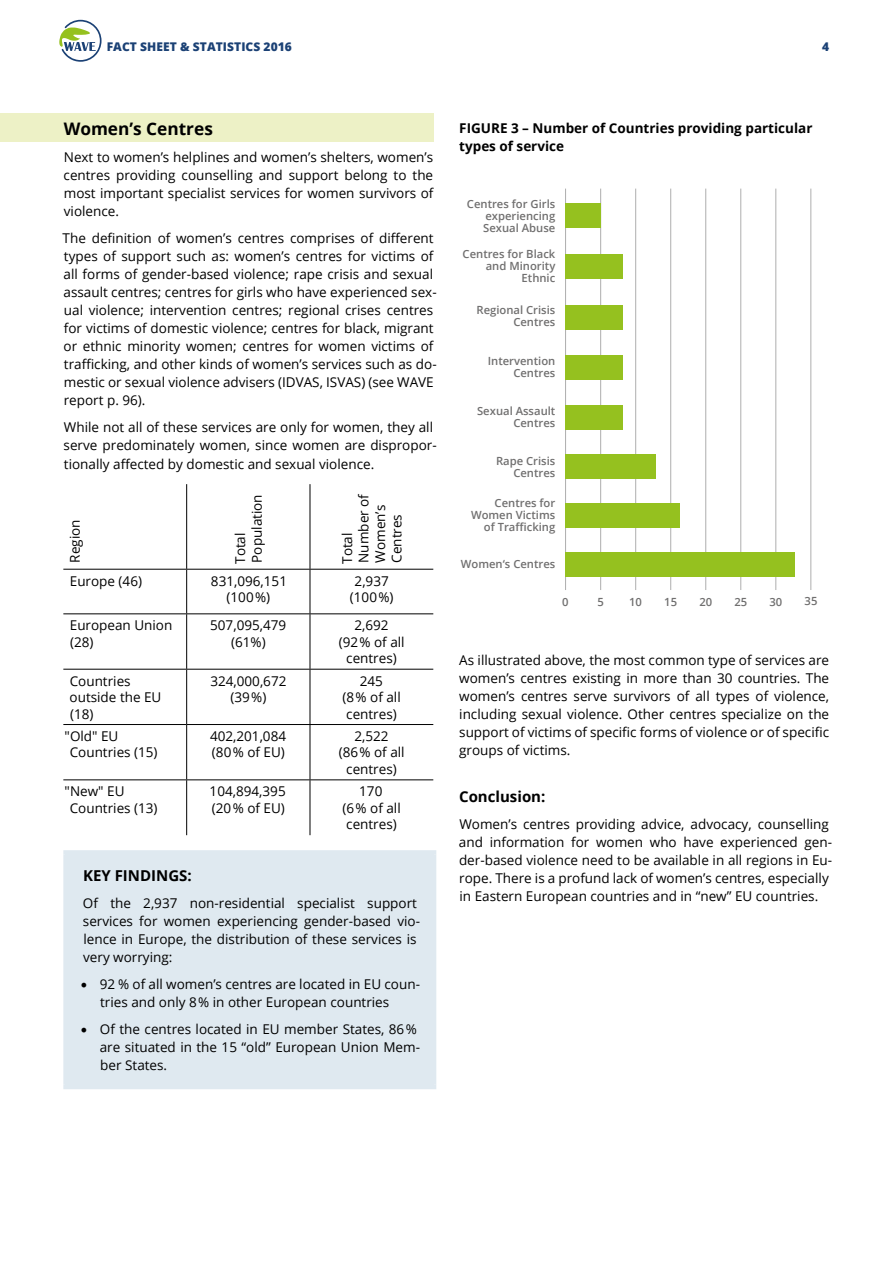
<style>
.page{position:relative;width:893px;height:1263px;background:#fff}
.page>*{position:absolute;margin:0;border:0;box-sizing:border-box;transform-origin:0 0}
.t1{font:700 17.25px "Open Sans";color:#000}
.t2{font:700 15px "Open Sans";color:#000}
.t3{font:13.5px/18px "Open Sans";color:#000}
.t4{font:700 13.5px/18px "Open Sans";color:#000}
.t5{font:800 12px "Open Sans";letter-spacing:.005em;color:#1b4175}
.t6{font:600 11.25px/12px "Open Sans";color:#706f6f;text-align:right}
.s1{font-family:"Minion Pro";font-size:18px}
</style>
<div class="page">
<svg style="left:59px;top:20px;width:43px;height:42px"></svg>
<div style="left:0;top:114px;width:434px;height:28px;background:#edf1c6"></div>
<hr style="left:186px;top:484px;width:1px;height:85px;background:#000">
<hr style="left:310px;top:484px;width:1px;height:85px;background:#000">
<hr style="left:63px;top:569px;width:124px;height:1px;background:#000">
<hr style="left:187px;top:569px;width:123px;height:1px;background:#000">
<hr style="left:186px;top:570px;width:1px;height:43px;background:#000">
<hr style="left:310px;top:569px;width:123px;height:1px;background:#000">
<hr style="left:310px;top:570px;width:1px;height:43px;background:#000">
<hr style="left:63px;top:613px;width:124px;height:1px;background:#000">
<hr style="left:187px;top:613px;width:123px;height:1px;background:#000">
<hr style="left:186px;top:614px;width:1px;height:55px;background:#000">
<hr style="left:310px;top:613px;width:123px;height:1px;background:#000">
<hr style="left:310px;top:614px;width:1px;height:55px;background:#000">
<hr style="left:63px;top:669px;width:124px;height:1px;background:#000">
<hr style="left:187px;top:669px;width:123px;height:1px;background:#000">
<hr style="left:186px;top:669px;width:1px;height:55px;background:#000">
<hr style="left:310px;top:669px;width:123px;height:1px;background:#000">
<hr style="left:310px;top:669px;width:1px;height:55px;background:#000">
<hr style="left:63px;top:724px;width:124px;height:1px;background:#000">
<hr style="left:187px;top:724px;width:123px;height:1px;background:#000">
<hr style="left:186px;top:725px;width:1px;height:54px;background:#000">
<hr style="left:310px;top:724px;width:123px;height:1px;background:#000">
<hr style="left:310px;top:725px;width:1px;height:54px;background:#000">
<hr style="left:63px;top:779px;width:124px;height:1px;background:#000">
<hr style="left:187px;top:779px;width:123px;height:1px;background:#000">
<hr style="left:186px;top:780px;width:1px;height:55px;background:#000">
<hr style="left:310px;top:779px;width:123px;height:1px;background:#000">
<hr style="left:310px;top:780px;width:1px;height:55px;background:#000">
<div style="left:66px;top:852px;width:368px;height:235px;background:#dfe9f0"></div>
<div style="left:63px;top:850px;width:373px;height:5px;background:#dfe9f0"></div>
<div style="left:63px;top:855px;width:5px;height:230px;background:#dfe9f0"></div>
<hr style="left:432px;top:855px;width:4px;height:230px;background:#dfe9f0">
<hr style="left:63px;top:1085px;width:373px;height:4px;background:#dfe9f0">
<hr style="left:565px;top:189px;width:1px;height:401px;background:#aeaeae">
<hr style="left:600px;top:189px;width:1px;height:401px;background:#aeaeae">
<hr style="left:635px;top:189px;width:1px;height:401px;background:#aeaeae">
<hr style="left:670px;top:189px;width:1px;height:401px;background:#aeaeae">
<hr style="left:705px;top:189px;width:1px;height:401px;background:#aeaeae">
<hr style="left:740px;top:189px;width:1px;height:401px;background:#aeaeae">
<hr style="left:775px;top:189px;width:1px;height:401px;background:#aeaeae">
<hr style="left:810px;top:189px;width:1px;height:401px;background:#aeaeae">
<div style="left:565px;top:203px;width:36px;height:25px;background:#95c11f"></div>
<div style="left:565px;top:254px;width:58px;height:24px;background:#95c11f"></div>
<div style="left:565px;top:305px;width:58px;height:25px;background:#95c11f"></div>
<div style="left:565px;top:355px;width:58px;height:25px;background:#95c11f"></div>
<div style="left:565px;top:405px;width:58px;height:25px;background:#95c11f"></div>
<div style="left:565px;top:455px;width:91px;height:24px;background:#95c11f"></div>
<div style="left:565px;top:503px;width:115px;height:24px;background:#95c11f"></div>
<div style="left:565px;top:552px;width:230px;height:25px;background:#95c11f"></div>
<p class="t5" style="left:107px;top:37px;width:187px">FACT SHEET &amp; STATISTICS 2016</p>
<p class="t5" style="left:822px;top:37px;width:9px">4</p>
<p class="t1" style="left:64px;top:116px;width:151px">Women’s Centres</p>
<p class="t3" style="left:64px;top:147px;width:371px;text-align:justify">Next to women’s helplines and women’s shelters, women’s centres providing counselling and support belong to the most important specialist services for women survivors of violence.</p>
<p class="t3" style="left:63px;top:228px;width:376px">The definition of women’s centres comprises of different types of support such as: women’s centres for victims of all forms of gender-based violence; rape crisis and sexual assault centres; centres for girls who have experienced sex&shy;ual violence; intervention centres; regional crises centres for victims of domestic violence; centres for black, migrant or ethnic minority women; centres for women victims of trafficking, and other kinds of women’s services such as do&shy;mestic or sexual violence advisers (IDVAS, ISVAS) (see WAVE report p. 96).</p>
<p class="t3" style="left:64px;top:417px;width:375px">While not all of these services are only for women, they all serve predominately women, since women are dispropor-</p>
<p class="t3" style="left:64px;top:455px;width:312px">tionally affected by domestic and sexual violence.</p>
<p class="t3" style="left:65px;top:563px;width:45px;rotate:-90deg">Region</p>
<p class="t3" style="left:232px;top:564px;width:71px;line-height:16.5px;rotate:-90deg">Total<br>Population</p>
<p class="t3" style="left:339px;top:564px;width:72px;line-height:16.5px;rotate:-90deg">Total<br>Number of<br>Women’s<br>Centres</p>
<p class="t3" style="left:70px;top:571px;width:74px">Europe (46)</p>
<p class="t3" style="left:211px;top:572px;width:78px;line-height:16.5px;text-align:center">831,096,151 (100%)</p>
<p class="t3" style="left:350px;top:572px;width:45px;line-height:16.5px;text-align:center">2,937 (100%)</p>
<p class="t3" style="left:70px;top:617px;width:104px;line-height:16.5px">European Union (28)</p>
<p class="t3" style="left:210px;top:617px;width:78px;line-height:16.5px;text-align:center">507,095,479 (61%)</p>
<p class="t3" style="left:339px;top:617px;width:67px;line-height:16.5px;text-align:center">2,692 (92% of all centres)</p>
<p class="t3" style="left:70px;top:672px;width:93px;line-height:16.5px">Countries outside the EU (18)</p>
<p class="t3" style="left:210px;top:672px;width:78px;line-height:16.5px;text-align:center">324,000,672 (39%)</p>
<p class="t3" style="left:343px;top:672px;width:60px;line-height:16.5px;text-align:center">245<br>(8% of all centres)</p>
<p class="t3" style="left:70px;top:727px;width:89px;line-height:16.5px;text-indent:-5px">"Old" EU<br>Countries (15)</p>
<p class="t3" style="left:210px;top:727px;width:78px;line-height:16.5px">402,201,084 (80% of EU)</p>
<p class="t3" style="left:339px;top:727px;width:67px;line-height:16.5px;text-align:center">2,522 (86% of all centres)</p>
<p class="t3" style="left:70px;top:783px;width:89px;line-height:16.5px;text-indent:-5px">"New" EU<br>Countries (13)</p>
<p class="t3" style="left:210px;top:783px;width:78px;line-height:16.5px">104,894,395 (20% of EU)</p>
<p class="t3" style="left:343px;top:783px;width:60px;line-height:16.5px;text-align:center">170<br>(6% of all centres)</p>
<p class="t2" style="left:83px;top:865px;width:110px">KEY FINDINGS:</p>
<p class="t3" style="left:83px;top:894px;width:339px">Of the 2,937 non-residential specialist support services for women experiencing gender-based vio&shy;lence in Europe, the distribution of these services is very worrying:</p>
<p class="t3" style="left:100px;top:975px;width:321px;text-indent:-20px"><span class="s1">•</span> 92 % of all women’s centres are located in EU coun&shy;tries and only 8% in other European countries</p>
<p class="t3" style="left:100px;top:1020px;width:322px;text-indent:-19px"><span class="s1">•</span> Of the centres located in EU member States, 86% are situated in the 15 “old” European Union Mem&shy;ber States.</p>
<p class="t4" style="left:459px;top:119px;width:355px">FIGURE 3 – Number of Countries providing particular types of service</p>
<p class="t6" style="left:483px;top:197px;width:74px;text-align:justify;text-indent:-16px">Centres for Girls experiencing Sexual Abuse</p>
<p class="t6" style="left:463px;top:248px;width:94px">Centres for Black and Minority<br>Ethnic</p>
<p class="t6" style="left:476px;top:304px;width:80px">Regional Crisis<br>Centres</p>
<p class="t6" style="left:488px;top:354px;width:69px">Intervention<br>Centres</p>
<p class="t6" style="left:477px;top:405px;width:80px">Sexual Assault<br>Centres</p>
<p class="t6" style="left:496px;top:454px;width:61px">Rape Crisis<br>Centres</p>
<p class="t6" style="left:471px;top:496px;width:86px">Centres for<br>Women Victims of Trafficking</p>
<p class="t6" style="left:461px;top:558px;width:96px">Women‘s Centres</p>
<p class="t6" style="left:562px;top:595px;width:8px">0</p>
<p class="t6" style="left:597px;top:595px;width:8px">5</p>
<p class="t6" style="left:629px;top:595px;width:14px">10</p>
<p class="t6" style="left:664px;top:595px;width:14px">15</p>
<p class="t6" style="left:699px;top:595px;width:14px">20</p>
<p class="t6" style="left:734px;top:595px;width:14px">25</p>
<p class="t6" style="left:769px;top:595px;width:14px">30</p>
<p class="t6" style="left:805px;top:594px;width:14px">35</p>
<p class="t3" style="left:459px;top:651px;width:371px;text-align:justify">As illustrated above, the most common type of services are women’s centres existing in more than 30 countries. The women’s centres serve survivors of all types of violence, including sexual violence. Other centres specialize on the support of victims of specific forms of violence or of specific groups of victims.</p>
<p class="t2" style="left:459px;top:786px;width:88px">Conclusion:</p>
<p class="t3" style="left:459px;top:815px;width:375px">Women’s centres providing advice, advocacy, counselling and information for women who have experienced gen&shy;der-based violence need to be available in all regions in Eu&shy;rope. There is a profund lack of women’s centres, especially in Eastern European countries and in “new” EU countries.</p>
</div>
